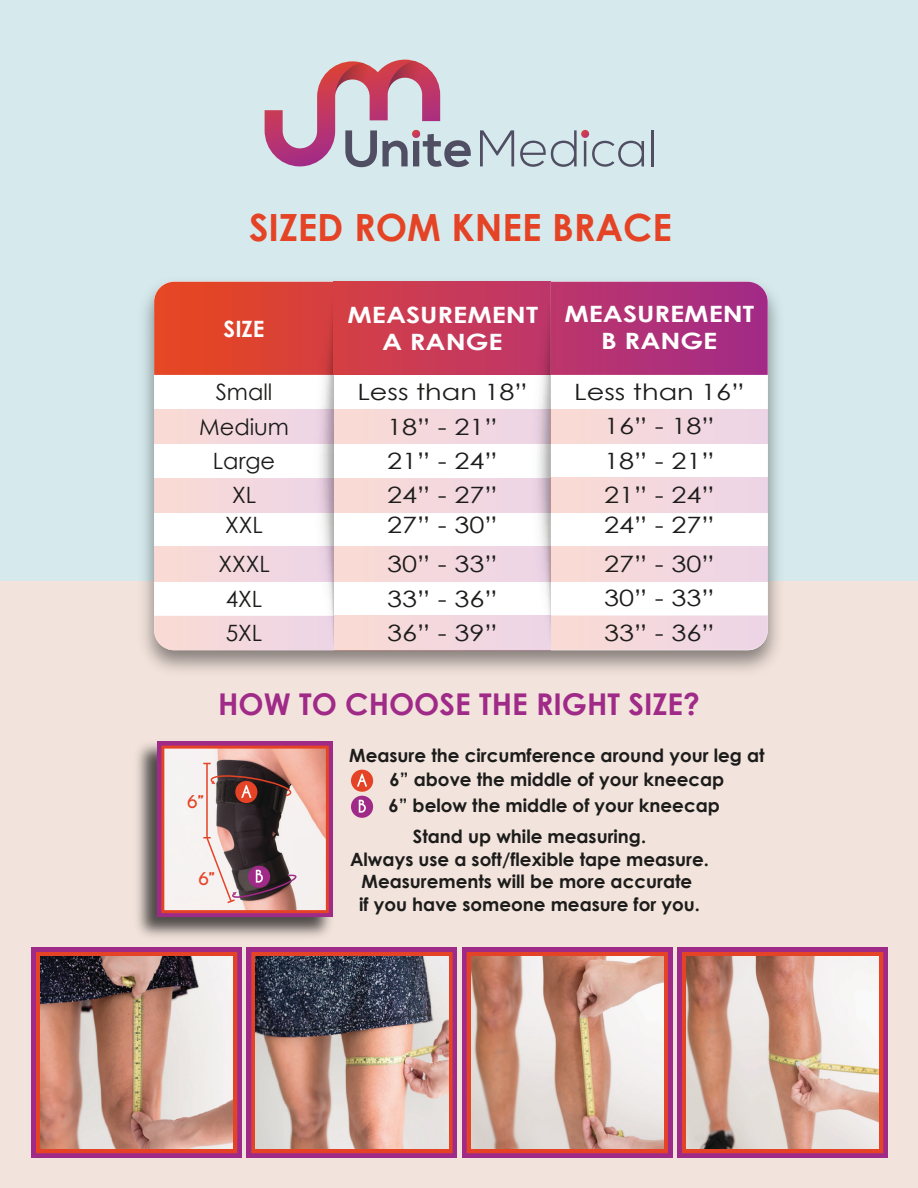
<style>
.page{position:relative;width:918px;height:1188px;background:#d6eaed}
.page>*{position:absolute;margin:0;border:0;box-sizing:border-box;transform-origin:0 0}
.t1{font:700 37.5px "Century Gothic";color:#e54325}
.t2{font:700 30px "Century Gothic";color:#a02a87}
.t3{font:22.5px/34.3px "Century Gothic";color:#1c1c1b;scale:1.21 1}
.t4{font:700 22.5px/27px "Century Gothic";color:#fff;text-align:center;scale:1.21 1}
.t5{font:22.5px/34.3px "Century Gothic";color:#1c1c1b;text-align:center}
.t6{font:700 22.5px "Century Gothic";color:#fff}
.t7{font:700 18.3px/22.5px "Century Gothic";color:#1c1c1b;text-align:center}
.t8{font:700 16.5px "Caviar Dreams";color:#e54325}
</style>
<div class="page">
<div style="left:0;top:581px;width:918px;height:607px;background:#f2e3dc"></div>
<img style="left:137px;top:743px;width:194px;height:194px">
<svg style="left:157px;top:741px;width:176px;height:176px;background:#a22a83"></svg>
<div style="left:351px;top:770px;width:22px;height:22px;background:#e54325;border-radius:50%"></div>
<svg style="left:357px;top:774px;width:10px;height:13px"></svg>
<svg style="left:161px;top:746px;width:168px;height:167px;background:#be9f9d"></svg>
<div style="left:351px;top:796px;width:22px;height:22px;background:#a02a87;border-radius:50%"></div>
<svg style="left:359px;top:800px;width:7px;height:13px"></svg>
<div style="left:31px;top:947px;width:211px;height:211px;background:#a02a87"></div>
<div style="left:36px;top:952px;width:201px;height:201px;background:#e54325"></div>
<img style="left:41px;top:956px;width:192px;height:193px">
<div style="left:247px;top:947px;width:210px;height:211px;background:#a02a87"></div>
<svg style="left:251px;top:952px;width:202px;height:201px;background:#dd4d37"></svg>
<img style="left:256px;top:956px;width:192px;height:193px">
<div style="left:462px;top:947px;width:211px;height:211px;background:#a02a87"></div>
<div style="left:467px;top:952px;width:201px;height:201px;background:#e54325"></div>
<img style="left:471px;top:956px;width:192px;height:193px">
<div style="left:677px;top:947px;width:211px;height:211px;background:#a02a87"></div>
<div style="left:682px;top:952px;width:201px;height:201px;background:#e54325"></div>
<img style="left:686px;top:956px;width:193px;height:193px">
<svg style="left:480px;top:130px;width:34px;height:36px"></svg>
<hr style="left:651px;top:130px;width:2px;height:36px;background:#504e62">
<svg style="left:265px;top:60px;width:206px;height:107px"></svg>
<svg style="left:520px;top:130px;width:124px;height:37px"></svg>
<img style="left:144px;top:281px;width:634px;height:390px">
<div style="left:334px;top:282px;width:217px;height:368px;background:#fff"></div>
<svg style="left:347px;top:282px;width:181px;height:93px;background:#c93a56"></svg>
<div style="left:334px;top:409px;width:217px;height:35px;background:#f4d8de"></div>
<div style="left:334px;top:478px;width:217px;height:35px;background:#f4d8de"></div>
<div style="left:334px;top:547px;width:217px;height:34px;background:#f4d8de"></div>
<div style="left:334px;top:616px;width:217px;height:34px;background:#f4d8de"></div>
<svg style="left:528px;top:282px;width:240px;height:368px;background:#e5bace"></svg>
<svg style="left:154px;top:282px;width:193px;height:368px;background:#f0bfbc"></svg>
<h1 class="t1" style="left:249px;top:203px;width:424px">SIZED ROM KNEE BRACE</h1>
<p class="t6" style="left:224px;top:314px;width:42px">SIZE</p>
<p class="t5" style="left:199px;top:374px;width:91px">Small<br>Medium<br>Large<br>XL</p>
<p class="t5" style="left:218px;top:506px;width:53px;line-height:38.7px">XXL<br>XXXL</p>
<p class="t5" style="left:226px;top:581px;width:38px;text-align:left">4XL<br>5XL</p>
<p class="t4" style="left:348px;top:300px;width:158px">MEASUREMENT<br>A RANGE</p>
<p class="t3" style="left:357px;top:374px;width:142px;text-align:center">Less than 18”<br>18” - 21”<br>21” - 24”<br>24” - 27”</p>
<p class="t3" style="left:387px;top:506px;width:93px;line-height:38.7px">27” - 30”<br>30” - 33”</p>
<p class="t3" style="left:387px;top:581px;width:93px">33” - 36”<br>36” - 39”</p>
<p class="t4" style="left:564px;top:300px;width:158px">MEASUREMENT<br>B RANGE</p>
<p class="t3" style="left:574px;top:374px;width:142px;text-align:center">Less than 16”<br>16” - 18”<br>18” - 21”<br>21” - 24”</p>
<p class="t3" style="left:604px;top:505px;width:93px;line-height:38.7px">24” - 27”<br>27” - 30”</p>
<p class="t3" style="left:604px;top:581px;width:93px">30” - 33”<br>33” - 36”</p>
<h2 class="t2" style="left:218px;top:685px;width:483px">HOW TO CHOOSE THE RIGHT SIZE?</h2>
<p class="t8" style="left:187px;top:791px;width:18px">6”</p>
<p class="t8" style="left:199px;top:869px;width:18px">6”</p>
<p class="t7" style="left:349px;top:743px;width:417px;line-height:24.5px">Measure the circumference around your leg at<br>6” above the middle of your kneecap</p>
<p class="t7" style="left:413px;top:790px;width:309px;line-height:30.9px;text-align:left;text-indent:-24px">6” below the middle of your kneecap<br>Stand up while measuring.</p>
<p class="t7" style="left:350px;top:847px;width:360px">Always use a soft/flexible tape measure.<br>Measurements will be more accurate<br>if you have someone measure for you.</p>
</div>
